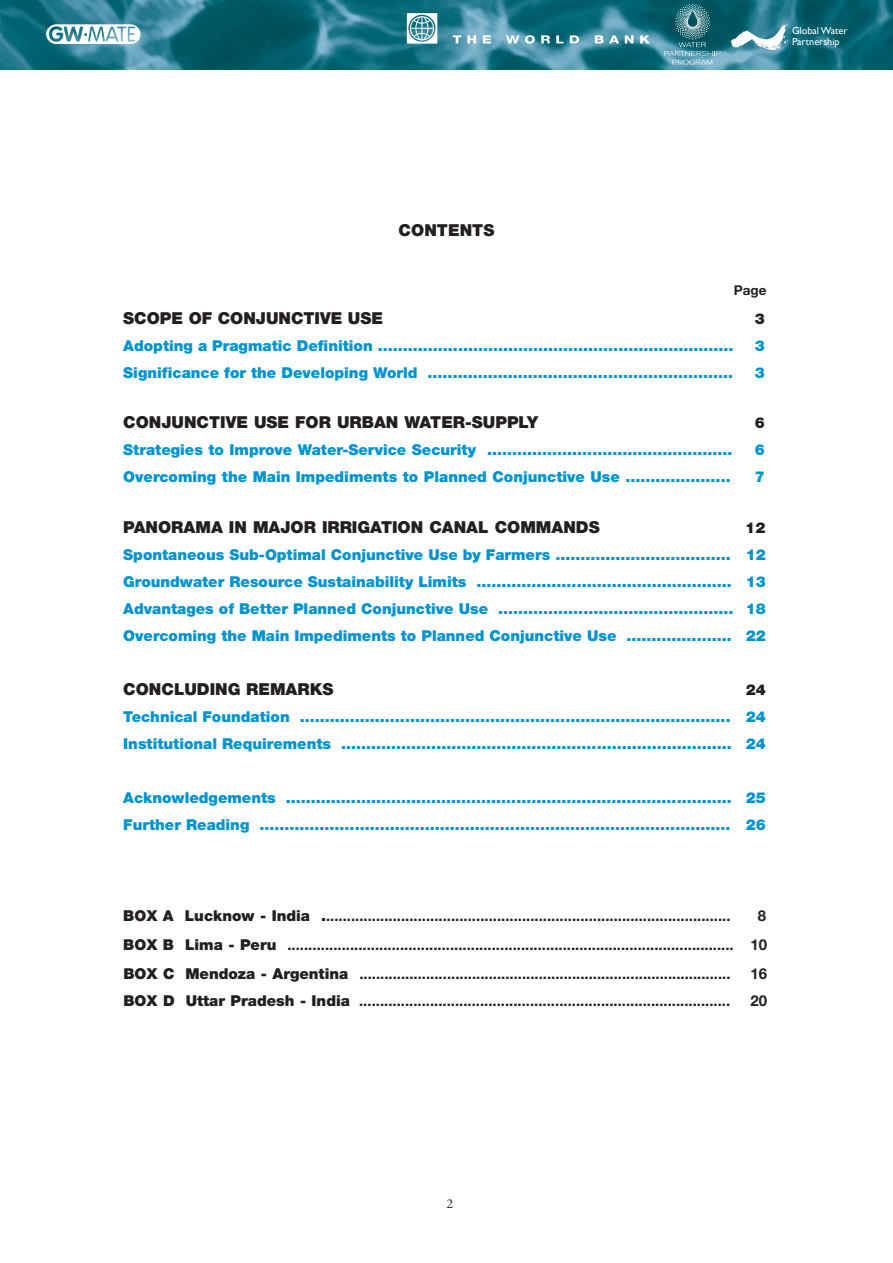
<style>
.page{position:relative;width:893px;height:1263px;background:#fff}
.page>*{position:absolute;margin:0;border:0;box-sizing:border-box;transform-origin:0 0}
.t1{font:900 16.5px "Helvetica Neue";color:#231f20}
.t2{font:900 15px/27px "Helvetica Neue";color:#0093d0}
.t3{font:700 15px/29.1px "Helvetica Neue";color:#231f20;text-align:justify}
.t4{font:900 15px "Helvetica Neue";color:#231f20}
.t5{font:700 13.5px "Helvetica Neue";color:#231f20}
.t6{font:13.5px "Adobe Garamond Pro";color:#231f20}
.t7{font:10.2px/10.2px "Gill Sans";color:#fff}
.s1{font-weight:900}
</style>
<div class="page">
<img style="left:0;top:0;width:893px;height:70px">
<svg style="left:407px;top:13px;width:30px;height:31px"></svg>
<svg style="left:453px;top:35px;width:8px;height:8px"></svg>
<svg style="left:467px;top:35px;width:9px;height:8px"></svg>
<svg style="left:483px;top:35px;width:8px;height:8px"></svg>
<svg style="left:506px;top:35px;width:13px;height:8px"></svg>
<svg style="left:525px;top:35px;width:10px;height:9px"></svg>
<svg style="left:541px;top:35px;width:9px;height:8px"></svg>
<svg style="left:556px;top:35px;width:8px;height:8px"></svg>
<svg style="left:570px;top:35px;width:9px;height:8px"></svg>
<svg style="left:595px;top:35px;width:24px;height:8px"></svg>
<svg style="left:625px;top:35px;width:8px;height:8px"></svg>
<svg style="left:640px;top:35px;width:10px;height:8px"></svg>
<svg style="left:46px;top:24px;width:95px;height:20px"></svg>
<svg style="left:664px;top:4px;width:57px;height:61px;background:#3b7f8b"></svg>
<svg style="left:739px;top:32px;width:5px;height:3px"></svg>
<svg style="left:751px;top:22px;width:38px;height:29px"></svg>
<p class="t7" style="left:792px;top:26px;width:57px">Global Water<br>Partnership</p>
<p class="t1" style="left:399px;top:220px;width:97px">CONTENTS</p>
<p class="t5" style="left:734px;top:281px;width:34px">Page</p>
<p class="t1" style="left:123px;top:308px;width:261px">SCOPE OF CONJUNCTIVE USE</p>
<p class="t4" style="left:755px;top:309px;width:12px">3</p>
<p class="t2" style="left:123px;top:332px;width:612px">Adopting a Pragmatic Definition .......................................................................</p>
<p class="t2" style="left:755px;top:332px;width:12px">3</p>
<p class="t2" style="left:123px;top:359px;width:611px">Significance for the Developing World .............................................................</p>
<p class="t2" style="left:755px;top:359px;width:12px">3</p>
<p class="t1" style="left:123px;top:412px;width:416px">CONJUNCTIVE USE FOR URBAN WATER-SUPPLY</p>
<p class="t4" style="left:755px;top:414px;width:12px">6</p>
<p class="t2" style="left:123px;top:436px;width:611px">Strategies to Improve Water-Service Security .................................................</p>
<p class="t2" style="left:755px;top:436px;width:12px">6</p>
<p class="t2" style="left:123px;top:463px;width:609px">Overcoming the Main Impediments to Planned Conjunctive Use .....................</p>
<p class="t2" style="left:755px;top:463px;width:12px">7</p>
<p class="t1" style="left:123px;top:517px;width:478px">PANORAMA IN MAJOR IRRIGATION CANAL COMMANDS</p>
<p class="t4" style="left:745px;top:519px;width:22px">12</p>
<p class="t2" style="left:123px;top:541px;width:644px;text-align:justify">Spontaneous Sub-Optimal Conjunctive Use by Farmers ................................... 12<br>Groundwater Resource Sustainability Limits ................................................... 13<br>Advantages of Better Planned Conjunctive Use ............................................... 18<br>Overcoming the Main Impediments to Planned Conjunctive Use ..................... 22</p>
<p class="t1" style="left:123px;top:679px;width:212px">CONCLUDING REMARKS</p>
<p class="t4" style="left:746px;top:681px;width:22px">24</p>
<p class="t2" style="left:123px;top:703px;width:644px">Technical Foundation ...................................................................................... 24<br>Institutional Requirements .............................................................................. 24</p>
<p class="t2" style="left:123px;top:784px;width:644px">Acknowledgements ......................................................................................... 25<br>Further Reading .............................................................................................. 26</p>
<p class="t3" style="left:123px;top:900px;width:609px"><span class="s1">BOX A Lucknow - India .</span>.................................................................................................</p>
<p class="t3" style="left:123px;top:900px;width:645px;text-indent:635px">8<br><span class="s1">BOX B Lima - Peru</span> ........................................................................................................... 10<br><span class="s1">BOX C Mendoza - Argentina</span> .........................................................................................</p>
<p class="t3" style="left:750px;top:959px;width:18px">16</p>
<p class="t3" style="left:123px;top:986px;width:608px"><span class="s1">BOX D Uttar Pradesh - India</span> .........................................................................................</p>
<p class="t3" style="left:750px;top:986px;width:18px">20</p>
<p class="t6" style="left:446px;top:1195px;width:8px">2</p>
</div>
